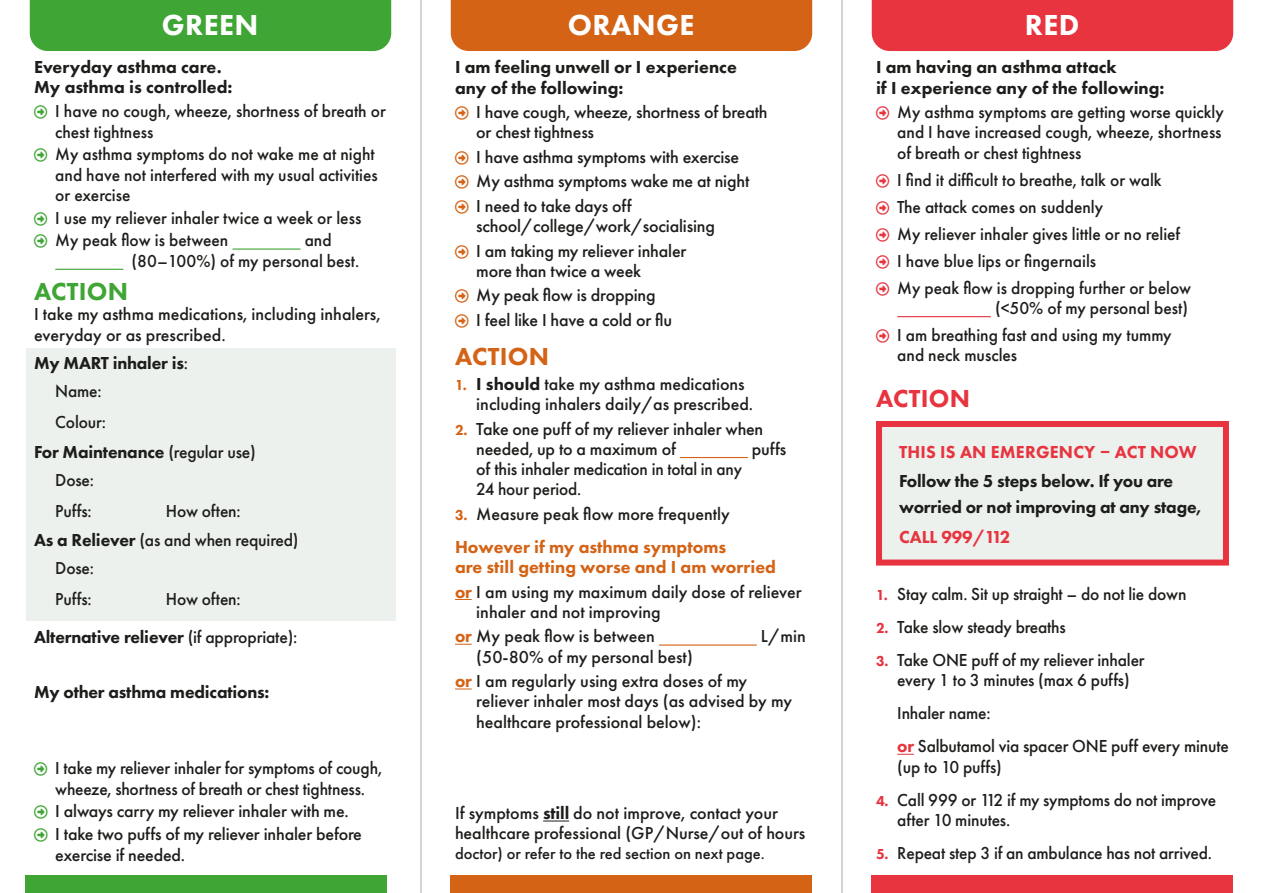
<style>
.page{position:relative;width:1263px;height:893px;background:#fff}
.page>*{position:absolute;margin:0;border:0;box-sizing:border-box;transform-origin:0 0}
.t1{font:800 30px "Futura PT";letter-spacing:.01em;color:#fff}
.t2{font:800 25.5px "Futura PT";letter-spacing:.01em;color:#e7343f}
.t3{font:800 25.5px "Futura PT";letter-spacing:.01em;color:#d46316}
.t4{font:800 25.5px "Futura PT";letter-spacing:.01em;color:#3fa535}
.t5{font:500 18px/20.2px "Futura PT";letter-spacing:-.01em;color:#1d1d1b}
.t6{font:800 18px/20.2px "Futura PT";letter-spacing:-.01em;color:#1d1d1b}
.t7{font:800 18px/20.2px "Futura PT";color:#d46316}
.t8{font:800 18px "Futura PT";letter-spacing:.01em;color:#e7343f}
.t9{font:800 18px "Futura PT";letter-spacing:-.01em;color:#e7343f}
.t10{font:500 16.5px "Futura PT";color:#1d1d1b}
.s1{color:#3fa535}
.s2{font-weight:500}
.s3{font-weight:800}
.s4{color:#d46316}
.s5{font-weight:800;font-size:15px;color:#d46316}
.s6{font-weight:800;color:#d46316}
.s7{color:#e7343f}
.s8{font-weight:800;font-size:15px;color:#e7343f}
.s9{font-weight:800;color:#e7343f}
</style>
<div class="page">
<hr style="left:897px;top:316px;width:94px;height:1px;background:#e7343f">
<hr style="left:232px;top:248px;width:69px;height:2px;background:#3fa535">
<hr style="left:55px;top:269px;width:68px;height:1px;background:#3fa535">
<svg style="left:897px;top:754px;width:17px;height:1px"></svg>
<svg style="left:455px;top:599px;width:17px;height:1px"></svg>
<svg style="left:455px;top:644px;width:17px;height:1px"></svg>
<svg style="left:455px;top:688px;width:17px;height:1px"></svg>
<svg style="left:543px;top:820px;width:26px;height:1px"></svg>
<hr style="left:680px;top:457px;width:68px;height:1px;background:#d46316">
<hr style="left:659px;top:644px;width:98px;height:2px;background:#d46316">
<div style="left:872px;top:876px;width:361px;height:17px;background:#e7343f"></div>
<div style="left:451px;top:876px;width:361px;height:17px;background:#d46316"></div>
<div style="left:26px;top:876px;width:361px;height:17px;background:#3fa535"></div>
<div style="left:872px;top:0;width:361px;height:51px;background:#e7343f"></div>
<div style="left:451px;top:0;width:361px;height:51px;background:#d46316"></div>
<div style="left:30px;top:0;width:361px;height:51px;background:#3fa535"></div>
<div style="left:879px;top:424px;width:347px;height:139px;background:#edf1ee"></div>
<div style="left:876px;top:421px;width:353px;height:145px;border:6px solid #e7343f"></div>
<div style="left:26px;top:349px;width:369px;height:272px;background:#edf1ee"></div>
<hr style="left:420px;top:0;width:2px;height:893px;background:#c6c6c6">
<hr style="left:841px;top:0;width:2px;height:893px;background:#c6c6c6">
<p class="t1" style="left:162px;top:6px;width:98px">GREEN</p>
<p class="t1" style="left:568px;top:6px;width:128px">ORANGE</p>
<p class="t1" style="left:1025px;top:6px;width:56px">RED</p>
<p class="t6" style="left:34px;top:57px;width:200px;line-height:19.5px">Everyday asthma care.<br>My asthma is controlled:</p>
<p class="t5" style="left:55px;top:101px;width:332px;text-indent:-21px"><span class="s1">◻</span> I have no cough, wheeze, shortness of breath or chest tightness</p>
<p class="t5" style="left:55px;top:144px;width:324px;text-indent:-21px"><span class="s1">◻</span> My asthma symptoms do not wake me at night and have not interfered with my usual activities or exercise</p>
<p class="t5" style="left:34px;top:208px;width:329px"><span class="s1">◻</span> I use my reliever inhaler twice a week or less</p>
<p class="t5" style="left:34px;top:230px;width:196px"><span class="s1">◻</span> My peak flow is between</p>
<p class="t5" style="left:132px;top:230px;width:229px;text-indent:173px">and (80–100%) of my personal best.</p>
<p class="t4" style="left:34px;top:276px;width:95px">ACTION</p>
<p class="t5" style="left:34px;top:303px;width:348px;line-height:21px">I take my asthma medications, including inhalers, everyday or as prescribed.</p>
<p class="t6" style="left:34px;top:353px;width:156px">My MART inhaler is<span class="s2">:</span></p>
<p class="t5" style="left:55px;top:381px;width:48px">Name:</p>
<p class="t5" style="left:55px;top:412px;width:52px">Colour:</p>
<p class="t6" style="left:34px;top:441px;width:223px">For Maintenance <span class="s2">(regular use)</span></p>
<p class="t5" style="left:55px;top:469px;width:40px">Dose:</p>
<p class="t5" style="left:55px;top:501px;width:38px">Puffs:</p>
<p class="t5" style="left:166px;top:501px;width:76px">How often:</p>
<p class="t5" style="left:34px;top:530px;width:266px"><span class="s3">As a Reliever</span> (as and when required)</p>
<p class="t5" style="left:55px;top:558px;width:40px">Dose:</p>
<p class="t5" style="left:55px;top:589px;width:38px">Puffs:</p>
<p class="t5" style="left:166px;top:589px;width:76px">How often:</p>
<p class="t6" style="left:34px;top:627px;width:265px">Alternative reliever <span class="s2">(if appropriate):</span></p>
<p class="t6" style="left:34px;top:682px;width:237px">My other asthma medications:</p>
<p class="t5" style="left:34px;top:758px;width:350px;text-align:center"><span class="s1">◻</span> I take my reliever inhaler for symptoms of cough, wheeze, shortness of breath or chest tightness.</p>
<p class="t5" style="left:34px;top:801px;width:316px"><span class="s1">◻</span> I always carry my reliever inhaler with me.</p>
<p class="t5" style="left:55px;top:823px;width:308px;line-height:21.3px;text-indent:-21px"><span class="s1">◻</span> I take two puffs of my reliever inhaler before exercise if needed.</p>
<p class="t6" style="left:455px;top:57px;width:283px">I am feeling unwell or I experience any of the following:</p>
<p class="t5" style="left:476px;top:102px;width:293px;text-indent:-21px"><span class="s4">◻</span> I have cough, wheeze, shortness of breath or chest tightness</p>
<p class="t5" style="left:455px;top:147px;width:286px"><span class="s4">◻</span> I have asthma symptoms with exercise</p>
<p class="t5" style="left:455px;top:171px;width:296px"><span class="s4">◻</span> My asthma symptoms wake me at night</p>
<p class="t5" style="left:476px;top:196px;width:240px;text-indent:-21px"><span class="s4">◻</span> I need to take days off school/college/work/socialising</p>
<p class="t5" style="left:476px;top:240px;width:212px;text-indent:-21px"><span class="s4">◻</span> I am taking my reliever inhaler more than twice a week</p>
<p class="t5" style="left:455px;top:285px;width:202px"><span class="s4">◻</span> My peak flow is dropping</p>
<p class="t5" style="left:455px;top:310px;width:219px"><span class="s4">◻</span> I feel like I have a cold or flu</p>
<p class="t3" style="left:455px;top:341px;width:95px">ACTION</p>
<p class="t5" style="left:476px;top:374px;width:278px;text-indent:-21px"><span class="s5">1.</span> <span class="s3">I should</span> take my asthma medications including inhalers daily/as prescribed.</p>
<p class="t5" style="left:476px;top:419px;width:288px;text-indent:-21px"><span class="s5">2.</span> Take one puff of my reliever inhaler when needed, up to a maximum of</p>
<p class="t5" style="left:752px;top:439px;width:36px">puffs</p>
<p class="t5" style="left:476px;top:459px;width:267px">of this inhaler medication in total in any<br>24 hour period.</p>
<p class="t5" style="left:455px;top:504px;width:276px"><span class="s5">3.</span> Measure peak flow more frequently</p>
<p class="t7" style="left:455px;top:536px;width:322px">However if my asthma symptoms<br>are still getting worse and I am worried</p>
<p class="t5" style="left:476px;top:582px;width:327px;text-indent:-21px"><span class="s6">or</span> I am using my maximum daily dose of reliever inhaler and not improving</p>
<p class="t5" style="left:455px;top:626px;width:201px"><span class="s6">or</span> My peak flow is between</p>
<p class="t5" style="left:761px;top:626px;width:46px">L/min</p>
<p class="t5" style="left:476px;top:647px;width:218px">(50-80% of my personal best)</p>
<p class="t5" style="left:476px;top:671px;width:317px;text-indent:-21px"><span class="s6">or</span> I am regularly using extra doses of my reliever inhaler most days (as advised by my healthcare professional below):</p>
<p class="t5" style="left:455px;top:803px;width:352px">If symptoms <span class="s3">still</span> do not improve, contact your healthcare professional (GP/Nurse/out of hours</p>
<p class="t10" style="left:455px;top:843px;width:311px">doctor) or refer to the red section on next page.</p>
<p class="t6" style="left:876px;top:57px;width:290px">I am having an asthma attack<br>if I experience any of the following:</p>
<p class="t5" style="left:897px;top:102px;width:328px;text-indent:-21px"><span class="s7">◻</span> My asthma symptoms are getting worse quickly and I have increased cough, wheeze, shortness of breath or chest tightness</p>
<p class="t5" style="left:876px;top:169px;width:287px"><span class="s7">◻</span> I find it difficult to breathe, talk or walk</p>
<p class="t5" style="left:876px;top:197px;width:229px"><span class="s7">◻</span> The attack comes on suddenly</p>
<p class="t5" style="left:876px;top:224px;width:306px"><span class="s7">◻</span> My reliever inhaler gives little or no relief</p>
<p class="t5" style="left:876px;top:251px;width:222px"><span class="s7">◻</span> I have blue lips or fingernails</p>
<p class="t5" style="left:876px;top:278px;width:317px;text-align:right"><span class="s7">◻</span> My peak flow is dropping further or below (&lt;50% of my personal best)</p>
<p class="t5" style="left:897px;top:325px;width:276px;text-indent:-21px"><span class="s7">◻</span> I am breathing fast and using my tummy and neck muscles</p>
<p class="t2" style="left:876px;top:382px;width:95px">ACTION</p>
<p class="t8" style="left:899px;top:440px;width:299px">THIS IS AN EMERGENCY – ACT NOW</p>
<p class="t6" style="left:899px;top:468px;width:304px;line-height:25.3px">Follow the 5 steps below. If you are worried or not improving at any stage,</p>
<p class="t9" style="left:899px;top:525px;width:113px">CALL 999/112</p>
<p class="t5" style="left:876px;top:584px;width:312px"><span class="s8">1.</span> Stay calm. Sit up straight – do not lie down</p>
<p class="t5" style="left:876px;top:617px;width:191px"><span class="s8">2.</span> Take slow steady breaths</p>
<p class="t5" style="left:876px;top:650px;width:270px;text-align:center"><span class="s8">3.</span> Take ONE puff of my reliever inhaler every 1 to 3 minutes (max 6 puffs)</p>
<p class="t5" style="left:897px;top:703px;width:95px">Inhaler name:</p>
<p class="t5" style="left:897px;top:736px;width:333px"><span class="s9">or</span> Salbutamol via spacer ONE puff every minute (up to 10 puffs)</p>
<p class="t5" style="left:897px;top:790px;width:320px;text-indent:-21px"><span class="s8">4.</span> Call 999 or 112 if my symptoms do not improve after 10 minutes.</p>
<p class="t5" style="left:876px;top:843px;width:337px"><span class="s8">5.</span> Repeat step 3 if an ambulance has not arrived.</p>
</div>
